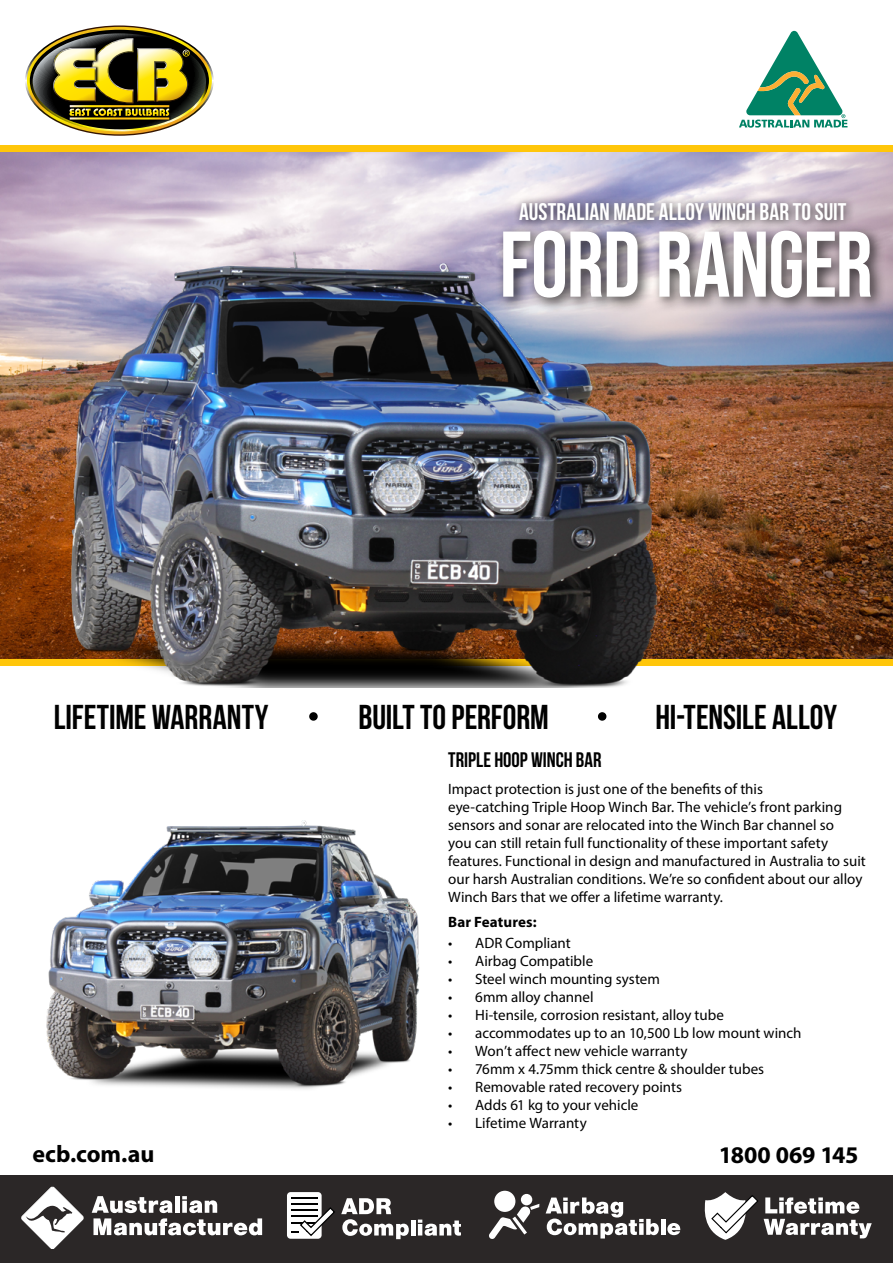
<style>
.page{position:relative;width:893px;height:1263px;background:#fff}
.page>*{position:absolute;margin:0;border:0;box-sizing:border-box;transform-origin:0 0}
.t1{font:700 93px "Bebas Neue Pro";letter-spacing:-.01em;color:#fff}
.t2{font:700 34.5px "Bebas Neue";color:#000}
.t3{font:700 24.15px "Bebas Neue";letter-spacing:.005em;color:#fff}
.t4{font:700 24px "Myriad Pro";letter-spacing:-.005em;color:#000}
.t5{font:700 21px "Bebas Neue";color:#000}
.t6{font:15px/18px "Myriad Pro";color:#000}
.t7{font:700 15px "Myriad Pro";letter-spacing:.005em;color:#000}
</style>
<div class="page">
<img style="left:0;top:152px;width:893px;height:507px">
<div style="left:0;top:1175px;width:893px;height:88px;background:#2b2727"></div>
<svg style="left:704px;top:1192px;width:168px;height:48px"></svg>
<hr style="left:411px;top:1219px;width:4px;height:16px;background:#fff">
<svg style="left:418px;top:1219px;width:43px;height:17px"></svg>
<div style="left:287px;top:1192px;width:35px;height:47px;background:#fff;border-radius:4px"></div>
<hr style="left:291px;top:1197px;width:27px;height:2px;background:#000">
<svg style="left:291px;top:1198px;width:118px;height:41px"></svg>
<svg style="left:21px;top:1186px;width:63px;height:63px"></svg>
<svg style="left:92px;top:1196px;width:170px;height:39px"></svg>
<hr style="left:661px;top:1219px;width:4px;height:16px;background:#fff">
<svg style="left:667px;top:1223px;width:13px;height:12px"></svg>
<div style="left:494px;top:1191px;width:21px;height:21px;background:#fff;border-radius:50%"></div>
<div style="left:521px;top:1194px;width:11px;height:11px;background:#fff;border-radius:50%"></div>
<svg style="left:489px;top:1204px;width:50px;height:35px"></svg>
<svg style="left:546px;top:1197px;width:113px;height:41px"></svg>
<div style="left:0;top:145px;width:893px;height:7px;background:#ffc60a"></div>
<img style="left:25px;top:25px;width:189px;height:111px">
<svg style="left:739px;top:30px;width:109px;height:98px"></svg>
<div style="left:0;top:659px;width:893px;height:6px;background:#ffc60a"></div>
<div style="left:495px;top:223px;width:391px;height:91px;background:#000;opacity:.75"></div>
<div style="left:513px;top:196px;width:344px;height:35px;background:#000;opacity:.75"></div>
<img style="left:47px;top:180px;width:646px;height:507px">
<img style="left:46px;top:820px;width:374px;height:269px">
<div style="left:599px;top:713px;width:7px;height:7px;background:#000;border-radius:50%"></div>
<div style="left:598px;top:712px;width:8px;height:9px;border:2px solid #000;border-radius:50%"></div>
<div style="left:310px;top:713px;width:7px;height:7px;background:#000;border-radius:50%"></div>
<div style="left:309px;top:712px;width:9px;height:9px;border:2px solid #000;border-radius:50%"></div>
<h3 class="t3" style="left:519px;top:199px;width:329px">AUSTRALIAN MADE ALLOY WINCH BAR TO SUIT</h3>
<h1 class="t1" style="left:499px;top:211px;width:375px">FORD RANGER</h1>
<h2 class="t2" style="left:54px;top:698px;width:216px">LIFETIME WARRANTY</h2>
<h2 class="t2" style="left:358px;top:698px;width:192px">BUILT TO PERFORM</h2>
<h2 class="t2" style="left:655px;top:698px;width:183px">HI-TENSILE ALLOY</h2>
<h3 class="t5" style="left:448px;top:748px;width:155px">TRIPLE HOOP WINCH BAR</h3>
<p class="t6" style="left:448px;top:779px;width:419px">Impact protection is just one of the benefits of this<br>eye-catching Triple Hoop Winch Bar. The vehicle’s front parking sensors and sonar are relocated into the Winch Bar channel so<br>you can still retain full functionality of these important safety features. Functional in design and manufactured in Australia to suit our harsh Australian conditions. We’re so confident about our alloy Winch Bars that we offer a lifetime warranty.</p>
<p class="t7" style="left:448px;top:912px;width:90px">Bar Features:</p>
<p class="t6" style="left:448px;top:934px;width:124px">• ADR Compliant</p>
<p class="t6" style="left:448px;top:952px;width:147px">• Airbag Compatible</p>
<p class="t6" style="left:448px;top:970px;width:213px">• Steel winch mounting system</p>
<p class="t6" style="left:448px;top:988px;width:147px">• 6mm alloy channel</p>
<p class="t6" style="left:448px;top:1006px;width:277px">• Hi-tensile, corrosion resistant, alloy tube</p>
<p class="t6" style="left:448px;top:1024px;width:355px">• accommodates up to an 10,500 Lb low mount winch</p>
<p class="t6" style="left:448px;top:1042px;width:241px">• Won’t affect new vehicle warranty</p>
<p class="t6" style="left:448px;top:1060px;width:317px">• 76mm x 4.75mm thick centre &amp; shoulder tubes</p>
<p class="t6" style="left:448px;top:1078px;width:235px">• Removable rated recovery points</p>
<p class="t6" style="left:448px;top:1096px;width:192px">• Adds 61 kg to your vehicle</p>
<p class="t6" style="left:448px;top:1114px;width:140px">• Lifetime Warranty</p>
<h3 class="t4" style="left:32px;top:1138px;width:123px">ecb.com.au</h3>
<h3 class="t4" style="left:719px;top:1139px;width:141px">1800 069 145</h3>
</div>
